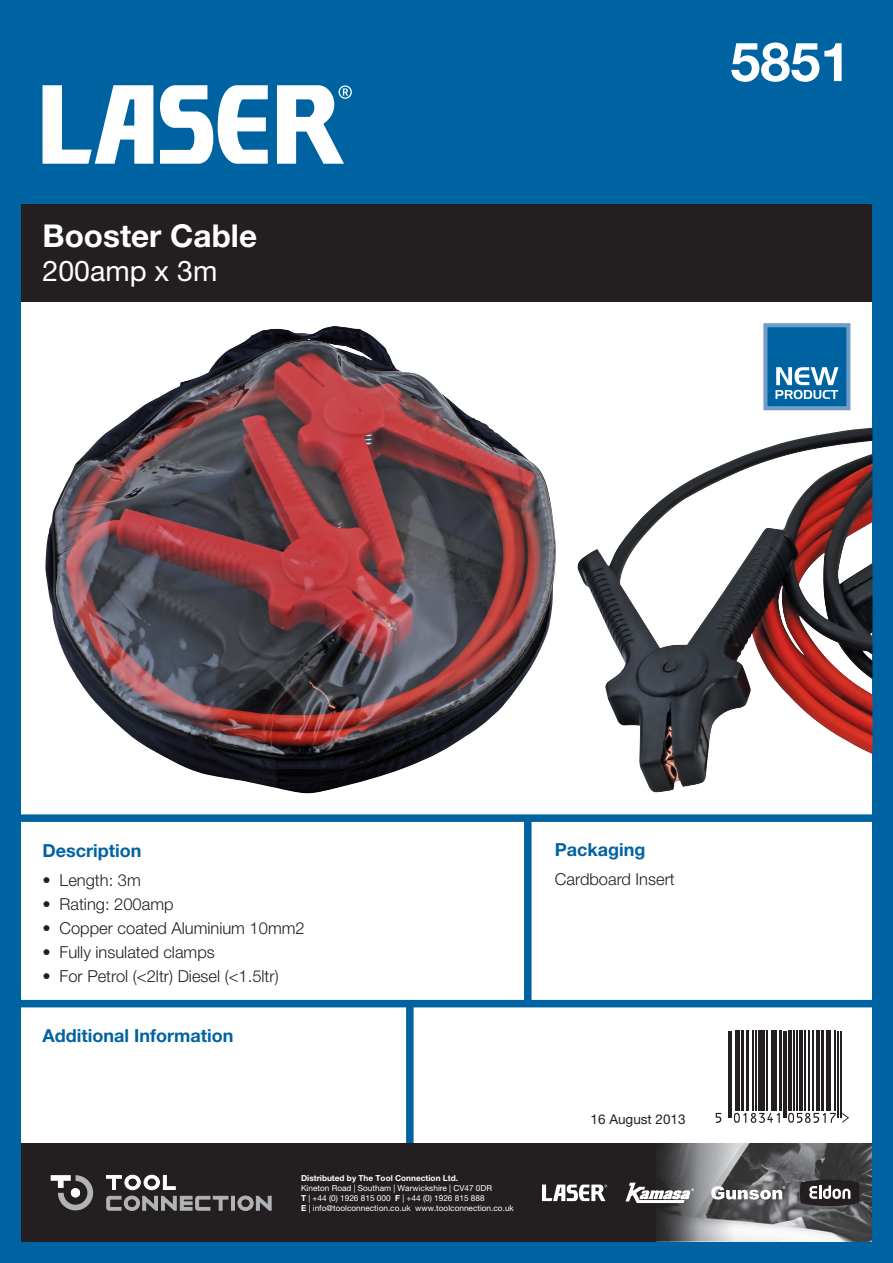
<style>
.page{position:relative;width:893px;height:1263px;background:#0063a1}
.page>*{position:absolute;margin:0;border:0;box-sizing:border-box;transform-origin:0 0}
.t1{font:700 54px "Helvetica Neue LT Pro";color:#fff}
.t2{font:700 31.5px "Helvetica Neue LT Pro";color:#fff}
.t3{font:28.5px "Helvetica Neue LT Pro";color:#fff}
.t4{font:700 18px "Helvetica Neue LT Pro";color:#0063a1}
.t5{font:300 16.5px "Helvetica Neue LT Pro";color:#231f20}
.t6{font:13.5px "Helvetica Neue LT Pro";color:#231f20}
.t7{font:8.25px "Helvetica Neue LT Pro";color:#fff}
.t8{font:700 8.25px "Helvetica Neue LT Pro";color:#fff}
.s1{font-weight:700}
</style>
<div class="page">
<svg style="left:160px;top:85px;width:108px;height:79px"></svg>
<svg style="left:43px;top:85px;width:110px;height:79px"></svg>
<svg style="left:277px;top:85px;width:75px;height:79px"></svg>
<div style="left:21px;top:302px;width:851px;height:842px;background:#fff"></div>
<div style="left:21px;top:204px;width:851px;height:98px;background:#231f20"></div>
<div style="left:763px;top:323px;width:87px;height:87px;background:#0063a1;border:4px solid #709cc8"></div>
<svg style="left:775px;top:367px;width:63px;height:32px"></svg>
<div style="left:20px;top:814px;width:852px;height:8px;background:#0063a1"></div>
<div style="left:524px;top:817px;width:7px;height:185px;background:#0063a1"></div>
<div style="left:20px;top:1000px;width:852px;height:7px;background:#0063a1"></div>
<div style="left:406px;top:1003px;width:8px;height:143px;background:#0063a1"></div>
<svg style="left:715px;top:1031px;width:127px;height:92px"></svg>
<hr style="left:728px;top:1031px;width:1px;height:86px;background:#231f20">
<hr style="left:730px;top:1031px;width:2px;height:86px;background:#231f20">
<hr style="left:735px;top:1031px;width:3px;height:80px;background:#231f20">
<hr style="left:739px;top:1031px;width:1px;height:80px;background:#231f20">
<hr style="left:741px;top:1031px;width:2px;height:80px;background:#231f20">
<hr style="left:746px;top:1031px;width:2px;height:80px;background:#231f20">
<hr style="left:752px;top:1031px;width:1px;height:80px;background:#231f20">
<hr style="left:756px;top:1031px;width:1px;height:80px;background:#231f20">
<div style="left:758px;top:1031px;width:5px;height:80px;background:#231f20"></div>
<hr style="left:764px;top:1031px;width:1px;height:80px;background:#231f20">
<hr style="left:766px;top:1031px;width:1px;height:80px;background:#231f20">
<hr style="left:771px;top:1031px;width:2px;height:80px;background:#231f20">
<hr style="left:774px;top:1031px;width:3px;height:80px;background:#231f20">
<hr style="left:779px;top:1031px;width:3px;height:80px;background:#231f20">
<hr style="left:783px;top:1031px;width:1px;height:86px;background:#231f20">
<hr style="left:785px;top:1031px;width:1px;height:86px;background:#231f20">
<hr style="left:788px;top:1031px;width:3px;height:80px;background:#231f20">
<hr style="left:794px;top:1031px;width:1px;height:80px;background:#231f20">
<hr style="left:796px;top:1031px;width:1px;height:80px;background:#231f20">
<hr style="left:800px;top:1031px;width:3px;height:80px;background:#231f20">
<hr style="left:804px;top:1031px;width:1px;height:80px;background:#231f20">
<hr style="left:808px;top:1031px;width:1px;height:80px;background:#231f20">
<hr style="left:813px;top:1031px;width:1px;height:80px;background:#231f20">
<hr style="left:816px;top:1031px;width:4px;height:80px;background:#231f20">
<hr style="left:821px;top:1031px;width:3px;height:80px;background:#231f20">
<hr style="left:826px;top:1031px;width:2px;height:80px;background:#231f20">
<hr style="left:829px;top:1031px;width:1px;height:80px;background:#231f20">
<hr style="left:834px;top:1031px;width:1px;height:80px;background:#231f20">
<hr style="left:838px;top:1031px;width:1px;height:86px;background:#231f20">
<hr style="left:840px;top:1031px;width:1px;height:86px;background:#231f20">
<svg style="left:716px;top:1113px;width:5px;height:10px"></svg>
<svg style="left:734px;top:1113px;width:46px;height:10px"></svg>
<svg style="left:788px;top:1113px;width:48px;height:10px"></svg>
<svg style="left:842px;top:1113px;width:7px;height:10px"></svg>
<img style="left:21px;top:1144px;width:851px;height:98px">
<svg style="left:106px;top:1174px;width:70px;height:16px"></svg>
<svg style="left:106px;top:1196px;width:122px;height:15px;background:#6f6e71"></svg>
<hr style="left:231px;top:1196px;width:4px;height:14px;background:#b2b3b7">
<svg style="left:237px;top:1196px;width:35px;height:15px"></svg>
<svg style="left:51px;top:1175px;width:42px;height:35px"></svg>
<div style="left:71px;top:1188px;width:9px;height:9px;background:#fff;border-radius:50%"></div>
<svg style="left:542px;top:1184px;width:65px;height:17px"></svg>
<svg style="left:625px;top:1182px;width:69px;height:21px"></svg>
<svg style="left:711px;top:1186px;width:74px;height:13px"></svg>
<svg style="left:800px;top:1179px;width:59px;height:27px;background:#4d4b4c"></svg>
<img style="left:45px;top:326px;width:511px;height:467px">
<img style="left:577px;top:428px;width:295px;height:364px">
<p class="t2" style="left:43px;top:216px;width:216px">Booster Cable</p>
<p class="t3" style="left:43px;top:254px;width:176px">200amp x 3m</p>
<p class="t1" style="left:730px;top:28px;width:122px">5851</p>
<p class="t4" style="left:43px;top:839px;width:100px">Description</p>
<p class="t5" style="left:43px;top:870px;width:100px">• Length: 3m</p>
<p class="t5" style="left:43px;top:894px;width:133px">• Rating: 200amp</p>
<p class="t5" style="left:43px;top:918px;width:264px">• Copper coated Aluminium 10mm2</p>
<p class="t5" style="left:43px;top:942px;width:174px">• Fully insulated clamps</p>
<p class="t5" style="left:43px;top:966px;width:238px">• For Petrol (&lt;2ltr) Diesel (&lt;1.5ltr)</p>
<p class="t4" style="left:43px;top:1024px;width:192px">Additional Information</p>
<p class="t8" style="left:301px;top:1173px;width:158px">Distributed by The Tool Connection Ltd.</p>
<p class="t7" style="left:301px;top:1183px;width:192px">Kineton Road | Southam | Warwickshire | CV47 0DR</p>
<p class="t7" style="left:301px;top:1193px;width:185px"><span class="s1">T</span> | +44 (0) 1926 815 000 <span class="s1">F</span> | +44 (0) 1926 815 888</p>
<p class="t7" style="left:301px;top:1202px;width:214px"><span class="s1">E</span> | info@toolconnection.co.uk www.toolconnection.co.uk</p>
<p class="t4" style="left:555px;top:838px;width:92px">Packaging</p>
<p class="t5" style="left:555px;top:869px;width:121px">Cardboard Insert</p>
<p class="t6" style="left:591px;top:1111px;width:97px">16 August 2013</p>
</div>
